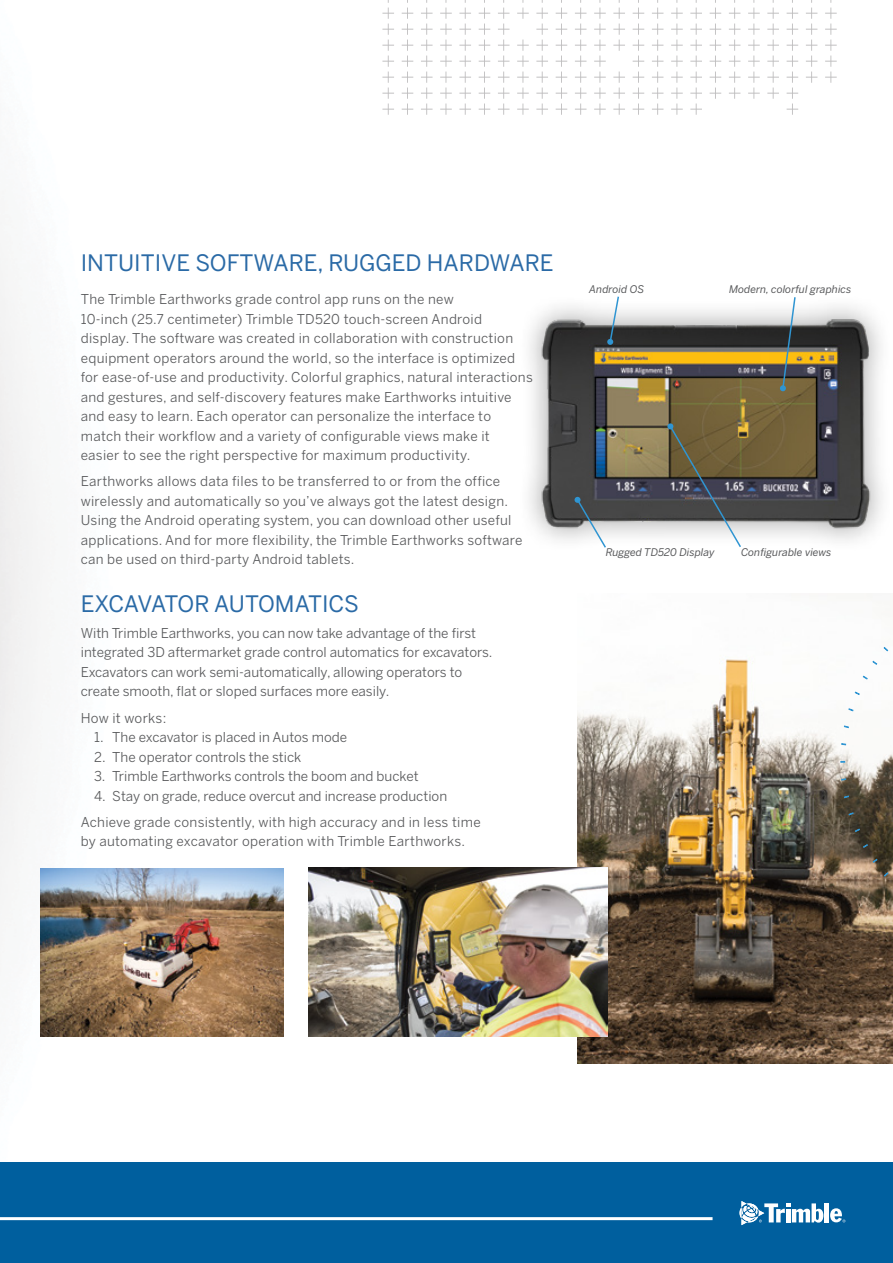
<style>
.page{position:relative;width:893px;height:1263px;background:#fff}
.page>*{position:absolute;margin:0;border:0;box-sizing:border-box;transform-origin:0 0}
.t1{font:22.5px "Benton Sans";color:#2a6aa6}
.t2{font:22.5px "Benton Sans";letter-spacing:-.03em;color:#2a6aa6}
.t3{font:13.5px/19.5px "Benton Sans";letter-spacing:.02em;color:#58595b}
.t4{font:13.5px/19.5px "Benton Sans";color:#58595b}
.t5{font:italic 10.5px "Benton Sans";color:#58595b}
</style>
<div class="page">
<img style="left:0;top:258px;width:226px;height:779px">
<div style="left:0;top:1162px;width:893px;height:101px;background:#005f9e"></div>
<img style="left:529px;top:307px;width:354px;height:234px">
<img style="left:577px;top:650px;width:316px;height:413px">
<svg style="left:884px;top:872px;width:5px;height:5px"></svg>
<svg style="left:872px;top:858px;width:6px;height:5px"></svg>
<svg style="left:863px;top:844px;width:5px;height:4px"></svg>
<svg style="left:855px;top:828px;width:5px;height:4px"></svg>
<svg style="left:848px;top:812px;width:6px;height:4px"></svg>
<svg style="left:844px;top:795px;width:5px;height:3px"></svg>
<svg style="left:841px;top:778px;width:5px;height:3px"></svg>
<svg style="left:844px;top:725px;width:5px;height:3px"></svg>
<svg style="left:848px;top:708px;width:6px;height:3px"></svg>
<svg style="left:854px;top:691px;width:6px;height:4px"></svg>
<svg style="left:862px;top:675px;width:6px;height:5px"></svg>
<svg style="left:872px;top:660px;width:5px;height:5px"></svg>
<svg style="left:883px;top:647px;width:5px;height:5px"></svg>
<svg style="left:607px;top:296px;width:13px;height:49px"></svg>
<svg style="left:780px;top:297px;width:17px;height:94px;background:#878877"></svg>
<svg style="left:667px;top:423px;width:75px;height:124px;background:#797569"></svg>
<svg style="left:574px;top:497px;width:33px;height:51px"></svg>
<img style="left:308px;top:867px;width:300px;height:169px">
<img style="left:40px;top:868px;width:244px;height:168px">
<svg style="left:382px;top:0;width:455px;height:115px"></svg>
<hr style="left:0;top:1217px;width:712px;height:3px;background:#fff">
<div style="left:824px;top:1203px;width:5px;height:19px;background:#fff"></div>
<svg style="left:739px;top:1201px;width:84px;height:24px"></svg>
<svg style="left:830px;top:1208px;width:15px;height:14px"></svg>
<h1 class="t1" style="left:81px;top:249px;width:474px">INTUITIVE SOFTWARE, RUGGED HARDWARE</h1>
<p class="t3" style="left:81px;top:289px;width:454px">The Trimble Earthworks grade control app runs on the new<br>10-inch (25.7 centimeter) Trimble TD520 touch-screen Android display. The software was created in collaboration with construction equipment operators around the world, so the interface is optimized for ease-of-use and productivity. Colorful graphics, natural interactions and gestures, and self-discovery features make Earthworks intuitive and easy to learn. Each operator can personalize the interface to match their workflow and a variety of configurable views make it<br>easier to see the right perspective for maximum productivity.</p>
<p class="t3" style="left:81px;top:472px;width:443px">Earthworks allows data files to be transferred to or from the office wirelessly and automatically so you’ve always got the latest design.<br>Using the Android operating system, you can download other useful applications. And for more flexibility, the Trimble Earthworks software can be used on third-party Android tablets.</p>
<h1 class="t2" style="left:81px;top:590px;width:280px">EXCAVATOR AUTOMATICS</h1>
<p class="t4" style="left:81px;top:623px;width:413px">With Trimble Earthworks, you can now take advantage of the first integrated 3D aftermarket grade control automatics for excavators.<br>Excavators can work semi-automatically, allowing operators to create smooth, flat or sloped surfaces more easily.</p>
<p class="t3" style="left:81px;top:708px;width:87px">How it works:</p>
<p class="t4" style="left:94px;top:727px;width:254px">1. The excavator is placed in Autos mode</p>
<p class="t4" style="left:94px;top:747px;width:209px">2. The operator controls the stick</p>
<p class="t4" style="left:94px;top:766px;width:326px">3. Trimble Earthworks controls the boom and bucket</p>
<p class="t4" style="left:81px;top:783px;width:401px;line-height:26.2px;text-indent:13px">4. Stay on grade, reduce overcut and increase production<br>Achieve grade consistently, with high accuracy and in less time</p>
<p class="t3" style="left:81px;top:832px;width:386px">by automating excavator operation with Trimble Earthworks.</p>
<p class="t5" style="left:589px;top:283px;width:56px">Android OS</p>
<p class="t5" style="left:729px;top:283px;width:124px">Modern, colorful graphics</p>
<p class="t5" style="left:606px;top:546px;width:110px">Rugged TD520 Display</p>
<p class="t5" style="left:741px;top:546px;width:92px">Configurable views</p>
</div>
